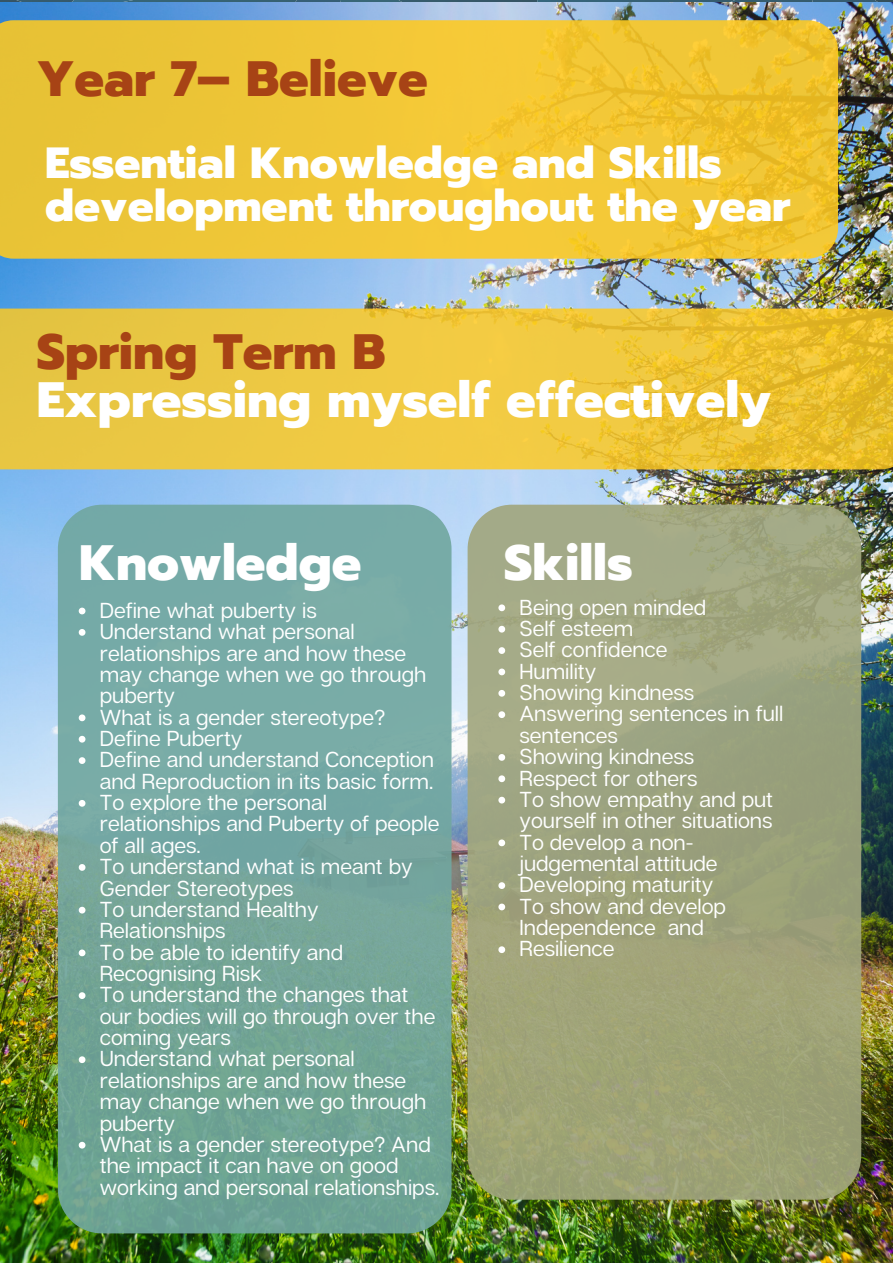
<style>
.page{position:relative;width:893px;height:1264px;background:#fff}
.page>*{position:absolute;margin:0;border:0;box-sizing:border-box;transform-origin:0 0}
.t1{font:800 49.5px "Prompt";color:#fff}
.t2{font:800 49.5px "Prompt";color:#a74315}
.t3{font:800 43.5px/42.8px "Prompt";color:#fff}
.t4{font:21.6px/21.3px "Articulat CF";color:#fff}
</style>
<div class="page">
<img style="left:333px;top:0;width:201px;height:3px">
<img style="left:534px;top:0;width:235px;height:3px">
<img style="left:818px;top:0;width:74px;height:3px">
<img style="left:117px;top:0;width:216px;height:3px">
<img style="left:0;top:0;width:117px;height:3px">
<img style="left:0;top:3px;width:892px;height:1259px">
<svg style="left:0;top:20px;width:838px;height:239px;background:#efc534"></svg>
<div style="left:58px;top:504px;width:393px;height:729px;background:linear-gradient(to right,#73a79e,#75a79e);border-radius:44px"></div>
<svg style="left:0;top:308px;width:892px;height:161px;background:#ecc53c"></svg>
<div style="left:467px;top:504px;width:394px;height:695px;background:#a1a67e;border-radius:44px"></div>
<svg style="left:79px;top:607px;width:6px;height:7px"></svg>
<svg style="left:79px;top:629px;width:6px;height:6px"></svg>
<svg style="left:79px;top:714px;width:6px;height:7px"></svg>
<svg style="left:79px;top:735px;width:6px;height:7px"></svg>
<svg style="left:79px;top:757px;width:6px;height:7px"></svg>
<svg style="left:79px;top:800px;width:6px;height:6px"></svg>
<svg style="left:79px;top:864px;width:6px;height:6px"></svg>
<svg style="left:79px;top:906px;width:6px;height:7px"></svg>
<svg style="left:79px;top:949px;width:6px;height:7px"></svg>
<svg style="left:79px;top:992px;width:6px;height:7px"></svg>
<svg style="left:79px;top:1056px;width:6px;height:7px"></svg>
<svg style="left:79px;top:1141px;width:6px;height:7px"></svg>
<svg style="left:498px;top:604px;width:7px;height:7px"></svg>
<svg style="left:498px;top:626px;width:7px;height:6px"></svg>
<svg style="left:498px;top:647px;width:7px;height:7px"></svg>
<svg style="left:498px;top:668px;width:7px;height:7px"></svg>
<svg style="left:498px;top:690px;width:7px;height:6px"></svg>
<svg style="left:498px;top:711px;width:7px;height:7px"></svg>
<svg style="left:498px;top:754px;width:7px;height:6px"></svg>
<svg style="left:498px;top:775px;width:7px;height:7px"></svg>
<svg style="left:498px;top:796px;width:7px;height:7px"></svg>
<svg style="left:498px;top:839px;width:7px;height:7px"></svg>
<svg style="left:498px;top:882px;width:7px;height:7px"></svg>
<svg style="left:498px;top:903px;width:7px;height:7px"></svg>
<svg style="left:498px;top:946px;width:7px;height:7px"></svg>
<h1 class="t2" style="left:37px;top:42px;width:392px">Year 7– Believe</h1>
<h2 class="t3" style="left:45px;top:142px;width:746px">Essential Knowledge and Skills development throughout the year</h2>
<h1 class="t2" style="left:37px;top:315px;width:350px">Spring Term B</h1>
<h1 class="t1" style="left:37px;top:363px;width:735px">Expressing myself effectively</h1>
<h1 class="t1" style="left:79px;top:526px;width:284px">Knowledge</h1>
<p class="t4" style="left:100px;top:599px;width:341px">Define what puberty is<br>Understand what personal relationships are and how these may change when we go through puberty<br>What is a gender stereotype?<br>Define Puberty<br>Define and understand Conception and Reproduction in its basic form.<br>To explore the personal relationships and Puberty of people of all ages.<br>To understand what is meant by<br>Gender Stereotypes<br>To understand Healthy<br>Relationships<br>To be able to identify and<br>Recognising Risk<br>To understand the changes that our bodies will go through over the coming years<br>Understand what personal relationships are and how these may change when we go through puberty<br>What is a gender stereotype? And the impact it can have on good working and personal relationships.</p>
<h1 class="t1" style="left:504px;top:526px;width:130px">Skills</h1>
<p class="t4" style="left:519px;top:595px;width:265px">Being open minded<br>Self esteem<br>Self confidence<br>Humility<br>Showing kindness<br>Answering sentences in full sentences<br>Showing kindness<br>Respect for others<br>To show empathy and put yourself in other situations<br>To develop a non&shy;judgemental attitude<br>Developing maturity<br>To show and develop<br>Independence and<br>Resilience</p>
</div>
